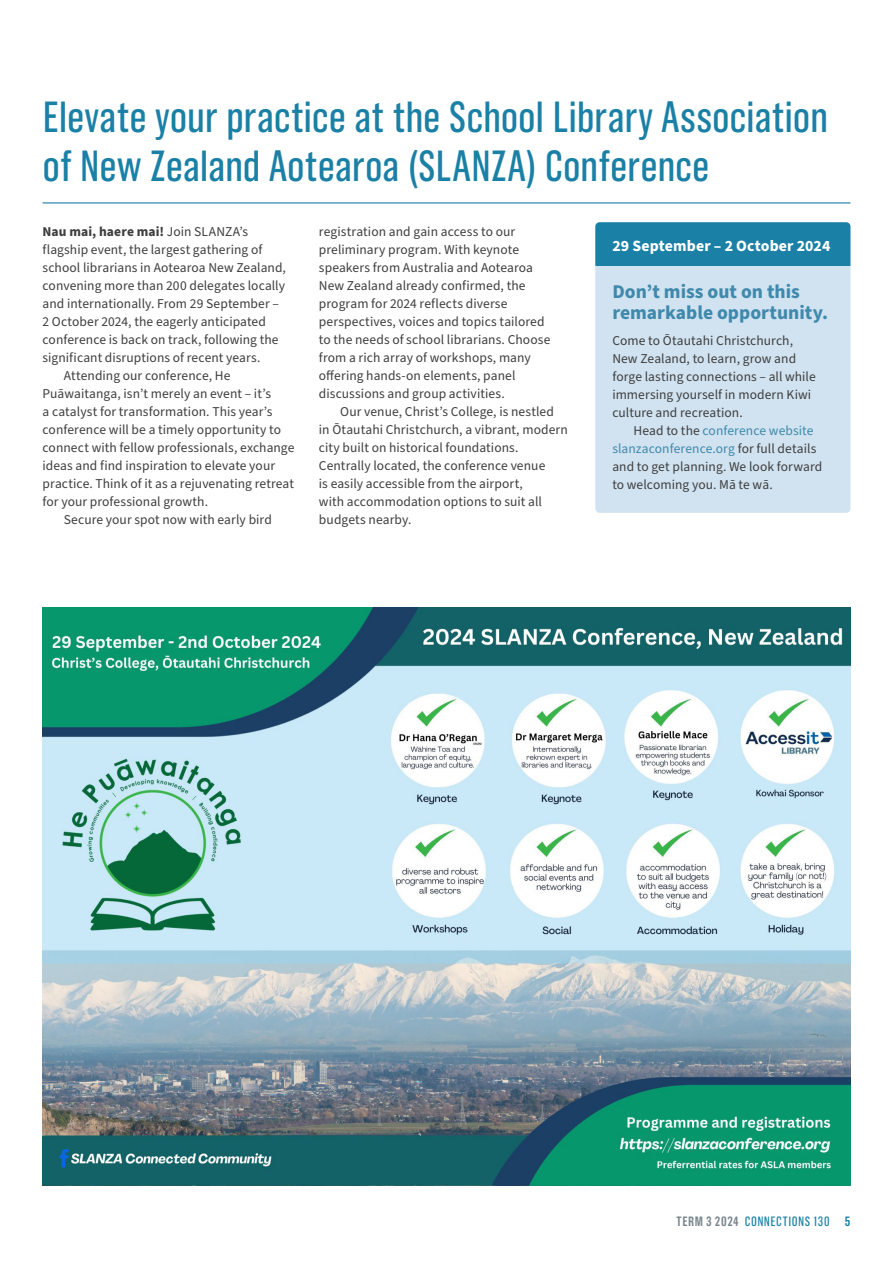
<style>
.page{position:relative;width:893px;height:1263px;background:#fff}
.page>*{position:absolute;margin:0;border:0;box-sizing:border-box;transform-origin:0 0}
.xAhead{font:43.5px/49.5px "Grotzec Head Condensed";color:#1b80a5}
.xBhead{font:700 19.5px/21px "Source Sans Pro";color:#3f89ac}
.xBhead-2{font:700 15.75px "Source Sans Pro";letter-spacing:.01em;color:#fff}
.xpara{font:13.5px/18px "Source Sans Pro";letter-spacing:.005em;color:#3e3e3f}
.xpara_fo_article_start{font:13.5px/18px "Source Sans Pro";letter-spacing:.005em;color:#3e3e3f}
.xpara_fo{font:13.5px/18px "Source Sans Pro";letter-spacing:.005em;color:#3e3e3f}
.t1{font:13.5px "Grotzec Head Condensed";letter-spacing:.035em;color:#1b80a5}
.s1{font-weight:700}
.s2{color:#3f89ac}
.s3{font-weight:600;color:#78848b}
.s4{font-weight:600}
</style>
<div class="page">
<div style="left:595px;top:222px;width:255px;height:291px;background:#d1e3f0;border-radius:4px"></div>
<img style="left:42px;top:608px;width:808px;height:577px">
<div style="left:595px;top:222px;width:255px;height:44px;background:#1b80a5"></div>
<hr style="left:43px;top:202px;width:807px;height:1px;background:#1b80a5">
<p class="xAhead" style="left:43px;top:91px;width:787px">Elevate your practice at the School Library Association of New Zealand Aotearoa (SLANZA) Conference</p>
<p class="xpara_fo_article_start" style="left:43px;top:223px;width:245px"><span class="s1">Nau mai, haere mai!</span> Join SLANZA’s flagship event, the largest gathering of school librarians in Aotearoa New Zealand, convening more than 200 delegates locally and internationally. From 29 September – 2 October 2024, the eagerly anticipated conference is back on track, following the significant disruptions of recent years.</p>
<p class="xpara" style="left:43px;top:367px;width:253px;text-indent:21px">Attending our conference, He Puāwaitanga, isn’t merely an event – it’s<br>a catalyst for transformation. This year’s conference will be a timely opportunity to connect with fellow professionals, exchange ideas and find inspiration to elevate your practice. Think of it as a rejuvenating retreat for your professional growth.</p>
<p class="xpara" style="left:64px;top:511px;width:210px">Secure your spot now with early bird</p>
<p class="xpara" style="left:319px;top:223px;width:233px">registration and gain access to our preliminary program. With keynote speakers from Australia and Aotearoa New Zealand already confirmed, the program for 2024 reflects diverse perspectives, voices and topics tailored to the needs of school librarians. Choose from a rich array of workshops, many offering hands-on elements, panel discussions and group activities.</p>
<p class="xpara" style="left:319px;top:403px;width:251px;text-indent:21px">Our venue, Christ’s College, is nestled in Ōtautahi Christchurch, a vibrant, modern city built on historical foundations.<br>Centrally located, the conference venue<br>is easily accessible from the airport,<br>with accommodation options to suit all budgets nearby.</p>
<p class="xBhead-2" style="left:612px;top:235px;width:220px">29 September – 2 October 2024</p>
<p class="xBhead" style="left:612px;top:281px;width:217px">Don’t miss out on this remarkable opportunity.</p>
<p class="xpara_fo" style="left:612px;top:332px;width:205px">Come to Ōtautahi Christchurch,<br>New Zealand, to learn, grow and forge lasting connections – all while immersing yourself in modern Kiwi culture and recreation.</p>
<p class="xpara" style="left:612px;top:422px;width:212px;text-indent:21px">Head to the <span class="s2">conference website slanzaconference.org</span> for full details and to get planning. We look forward to welcoming you. Mā te wā.</p>
<p class="t1" style="left:677px;top:1214px;width:175px"><span class="s3">TERM 3 2024</span> CONNECTIONS 130 <span class="s4">5</span></p>
</div>
